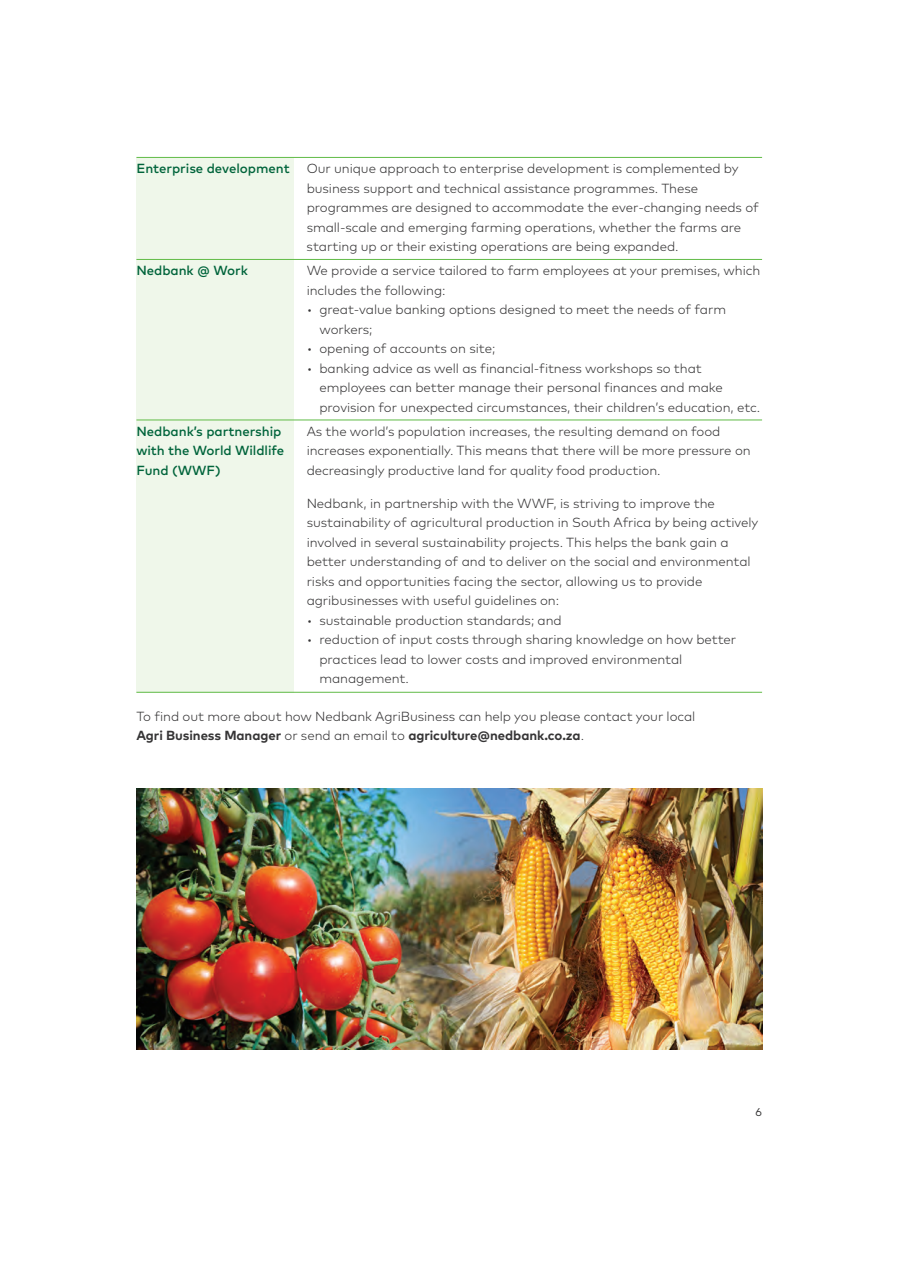
<style>
.page{position:relative;width:900px;height:1263px;background:#fff}
.page>*{position:absolute;margin:0;border:0;box-sizing:border-box;transform-origin:0 0}
.t1{font:300 13.2px/19.5px "Mark Pro";letter-spacing:-.005em;color:#363536}
.t2{font:500 13.2px "Mark Pro";letter-spacing:-.005em;color:#00643b}
.t3{font:11.25px "Mark Pro";color:#363536}
.s1{font-weight:700}
</style>
<div class="page">
<div style="left:136px;top:158px;width:157px;height:534px;background:#eff7ea"></div>
<hr style="left:136px;top:157px;width:625px;height:1px;background:#60bb46">
<hr style="left:136px;top:259px;width:625px;height:1px;background:#60bb46">
<hr style="left:136px;top:420px;width:625px;height:1px;background:#60bb46">
<hr style="left:136px;top:692px;width:625px;height:1px;background:#60bb46">
<img style="left:136px;top:789px;width:625px;height:260px">
<p class="t2" style="left:136px;top:161px;width:155px">Enterprise development</p>
<p class="t1" style="left:306px;top:159px;width:453px">Our unique approach to enterprise development is complemented by business support and technical assistance programmes. These programmes are designed to accommodate the ever-changing needs of small-scale and emerging farming operations, whether the farms are starting up or their existing operations are being expanded.</p>
<p class="t2" style="left:136px;top:263px;width:113px">Nedbank @ Work</p>
<p class="t1" style="left:306px;top:261px;width:455px">We provide a service tailored to farm employees at your premises, which includes the following:</p>
<p class="t1" style="left:319px;top:300px;width:408px;text-indent:-13px">• great-value banking options designed to meet the needs of farm workers;</p>
<p class="t1" style="left:306px;top:339px;width:190px">• opening of accounts on site;</p>
<p class="t1" style="left:319px;top:358px;width:442px;text-indent:-13px">• banking advice as well as financial-fitness workshops so that employees can better manage their personal finances and make provision for unexpected circumstances, their children’s education, etc.</p>
<p class="t2" style="left:136px;top:423px;width:146px">Nedbank’s partnership</p>
<p class="t1" style="left:306px;top:421px;width:415px">As the world’s population increases, the resulting demand on food</p>
<p class="t2" style="left:136px;top:443px;width:149px">with the World Wildlife</p>
<p class="t1" style="left:306px;top:441px;width:445px">increases exponentially. This means that there will be more pressure on</p>
<p class="t2" style="left:136px;top:462px;width:86px">Fund (WWF)</p>
<p class="t1" style="left:306px;top:460px;width:355px">decreasingly productive land for quality food production.</p>
<p class="t1" style="left:306px;top:493px;width:453px">Nedbank, in partnership with the WWF, is striving to improve the sustainability of agricultural production in South Africa by being actively involved in several sustainability projects. This helps the bank gain a better understanding of and to deliver on the social and environmental risks and opportunities facing the sector, allowing us to provide agribusinesses with useful guidelines on:</p>
<p class="t1" style="left:306px;top:610px;width:256px">• sustainable production standards; and</p>
<p class="t1" style="left:319px;top:630px;width:418px;text-indent:-13px">• reduction of input costs through sharing knowledge on how better practices lead to lower costs and improved environmental management.</p>
<p class="t1" style="left:136px;top:706px;width:560px">To find out more about how Nedbank AgriBusiness can help you please contact your local<br><span class="s1">Agri Business Manager</span> or send an email to <span class="s1">agriculture@nedbank.co.za</span>.</p>
<p class="t3" style="left:755px;top:1106px;width:8px">6</p>
</div>
